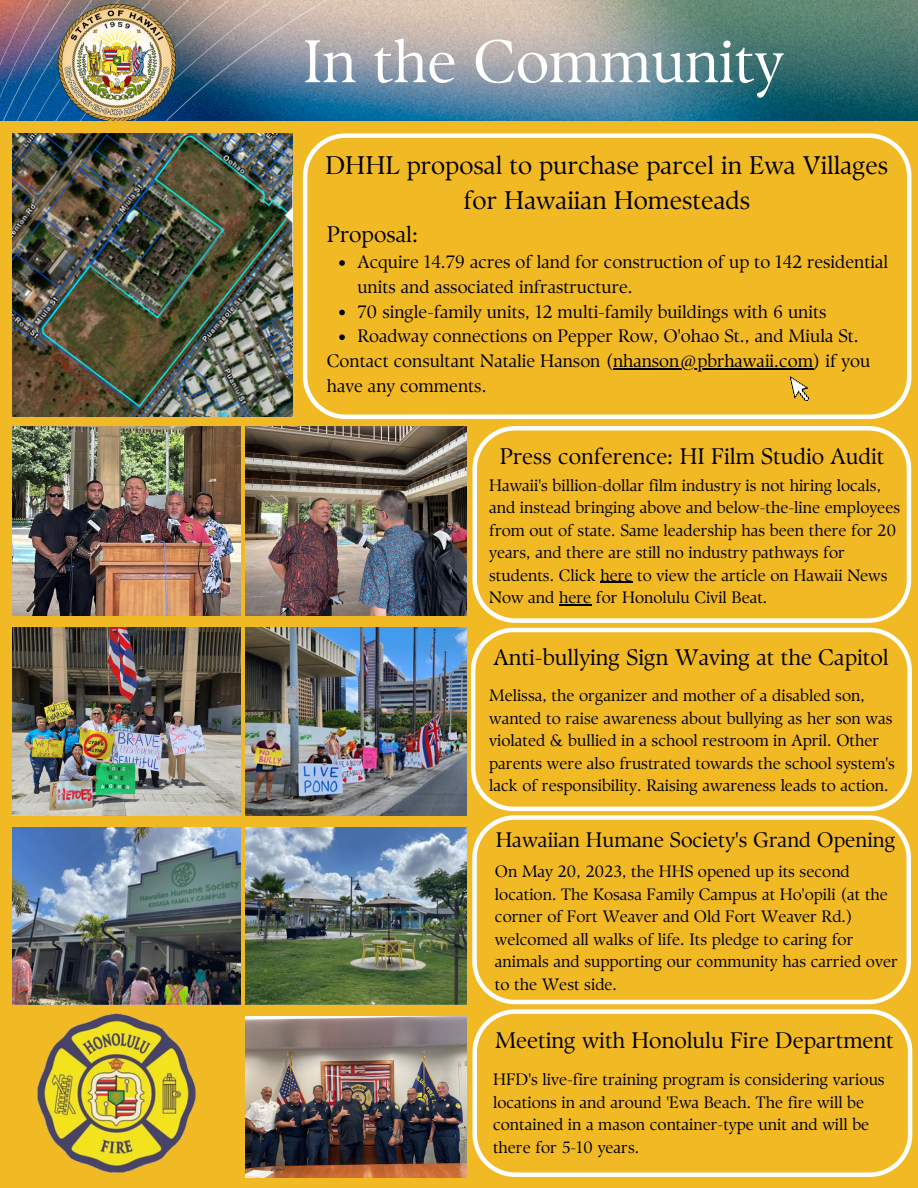
<style>
.page{position:relative;width:918px;height:1188px;background:#fff}
.page>*{position:absolute;margin:0;border:0;box-sizing:border-box;transform-origin:0 0}
.t1{font:60px "TY Serif D";color:#fff}
.t2{font:25.5px "TY Serif D";color:#000}
.t3{font:22.5px "TY Serif D";color:#000}
.t4{font:21px "TY Serif D";color:#000}
.t5{font:18px/24.8px "TY Serif D";color:#000}
.t6{font:16.5px/22.5px "TY Serif D";color:#000}
</style>
<div class="page">
<img style="left:0;top:0;width:918px;height:121px">
<img style="left:58px;top:5px;width:117px;height:116px">
<div style="left:0;top:121px;width:918px;height:1066px;background:#f1b923"></div>
<svg style="left:471px;top:628px;width:441px;height:183px"></svg>
<img style="left:28px;top:1004px;width:177px;height:169px">
<img style="left:246px;top:1017px;width:220px;height:161px">
<img style="left:12px;top:828px;width:229px;height:176px">
<img style="left:246px;top:828px;width:220px;height:176px">
<img style="left:12px;top:628px;width:229px;height:188px">
<img style="left:246px;top:628px;width:220px;height:188px">
<img style="left:246px;top:426px;width:220px;height:189px">
<img style="left:12px;top:426px;width:228px;height:189px">
<img style="left:12px;top:133px;width:281px;height:284px">
<svg style="left:473px;top:426px;width:438px;height:197px"></svg>
<svg style="left:472px;top:1009px;width:440px;height:168px"></svg>
<svg style="left:303px;top:133px;width:608px;height:286px"></svg>
<svg style="left:472px;top:815px;width:439px;height:189px"></svg>
<svg style="left:789px;top:373px;width:22px;height:31px"></svg>
<svg style="left:339px;top:260px;width:6px;height:6px"></svg>
<svg style="left:339px;top:310px;width:6px;height:5px"></svg>
<svg style="left:339px;top:334px;width:6px;height:6px"></svg>
<hr style="left:613px;top:368px;width:200px;height:1px;background:#000">
<hr style="left:600px;top:582px;width:33px;height:1px;background:#000">
<hr style="left:559px;top:604px;width:32px;height:1px;background:#000">
<p class="t1" style="left:303px;top:25px;width:482px">In the Community</p>
<p class="t2" style="left:325px;top:150px;width:564px">DHHL proposal to purchase parcel in Ewa Villages</p>
<p class="t2" style="left:464px;top:185px;width:288px">for Hawaiian Homesteads</p>
<p class="t3" style="left:327px;top:221px;width:93px">Proposal:</p>
<p class="t5" style="left:357px;top:249px;width:532px">Acquire 14.79 acres of land for construction of up to 142 residential units and associated infrastructure.</p>
<p class="t5" style="left:357px;top:299px;width:471px">70 single-family units, 12 multi-family buildings with 6 units</p>
<p class="t5" style="left:357px;top:324px;width:503px">Roadway connections on Pepper Row, O'ohao St., and Miula St.</p>
<p class="t5" style="left:327px;top:348px;width:545px">Contact consultant Natalie Hanson (nhanson@pbrhawaii.com) if you have any comments.</p>
<p class="t3" style="left:500px;top:443px;width:386px">Press conference: HI Film Studio Audit</p>
<p class="t6" style="left:489px;top:474px;width:413px">Hawaii's billion-dollar film industry is not hiring locals, and instead bringing above and below-the-line employees from out of state. Same leadership has been there for 20 years, and there are still no industry pathways for students. Click here to view the article on Hawaii News Now and here for Honolulu Civil Beat.</p>
<p class="t3" style="left:494px;top:644px;width:397px">Anti-bullying Sign Waving at the Capitol</p>
<p class="t6" style="left:489px;top:684px;width:407px">Melissa, the organizer and mother of a disabled son, wanted to raise awareness about bullying as her son was violated &amp; bullied in a school restroom in April. Other parents were also frustrated towards the school system's lack of responsibility. Raising awareness leads to action.</p>
<p class="t4" style="left:496px;top:827px;width:401px">Hawaiian Humane Society's Grand Opening</p>
<p class="t6" style="left:495px;top:860px;width:404px">On May 20, 2023, the HHS opened up its second location. The Kosasa Family Campus at Ho'opili (at the corner of Fort Weaver and Old Fort Weaver Rd.) welcomed all walks of life. Its pledge to caring for animals and supporting our community has carried over to the West side.</p>
<p class="t3" style="left:495px;top:1027px;width:400px">Meeting with Honolulu Fire Department</p>
<p class="t6" style="left:493px;top:1069px;width:393px">HFD's live-fire training program is considering various locations in and around 'Ewa Beach. The fire will be contained in a mason container-type unit and will be there for 5-10 years.</p>
</div>
